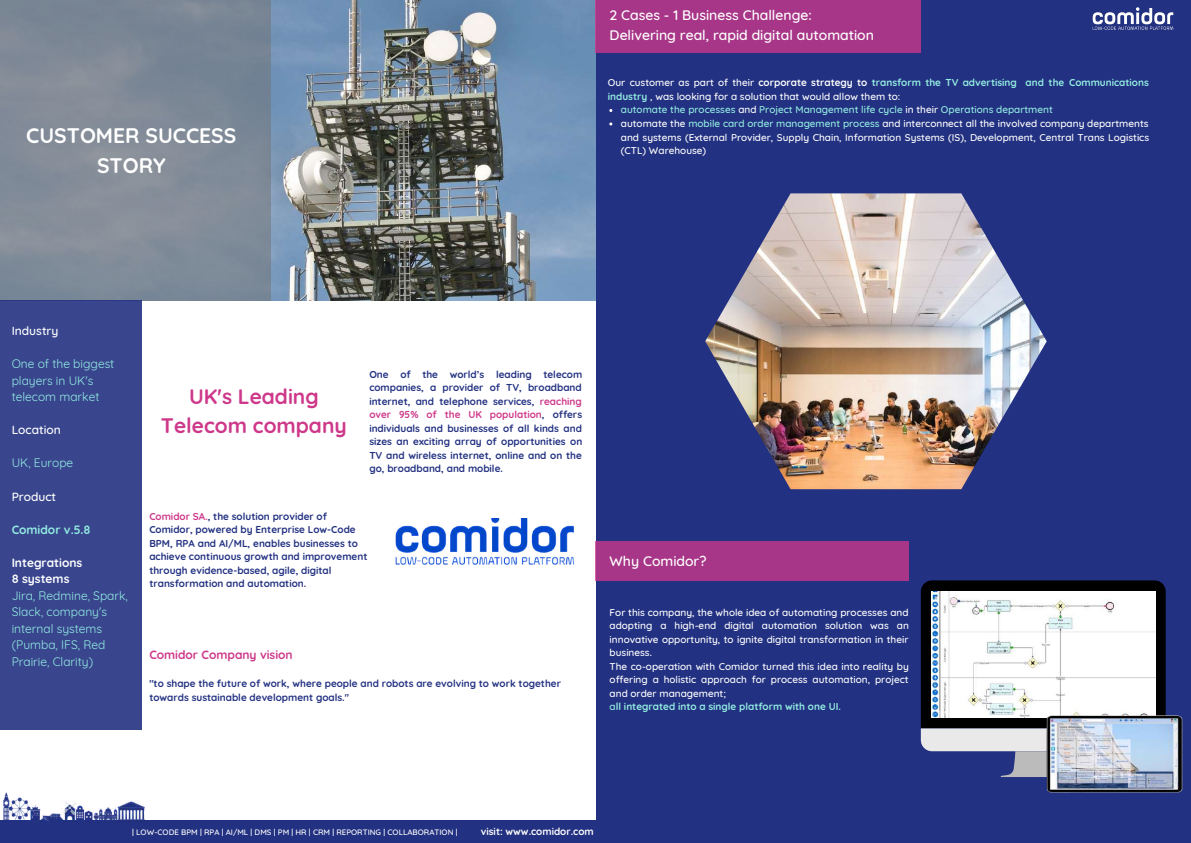
<style>
.page{position:relative;width:1191px;height:843px;background:#fff}
.page>*{position:absolute;margin:0;border:0;box-sizing:border-box;transform-origin:0 0}
.t1{font:700 21px/29.3px "Quicksand";color:#fff;text-align:center}
.t2{font:700 20.9px/29px "Quicksand";color:#ce388a;text-align:center}
.t3{font:500 14px/19.5px "Quicksand";color:#fff}
.t4{font:12px/16.5px "Quicksand";color:#93ede2}
.t5{font:500 12px "Quicksand";color:#fff}
.t6{font:700 12px/16.5px "Quicksand";color:#fff}
.t7{font:700 12px "Quicksand";color:#ce388a}
.t8{font:700 12px "Quicksand";color:#93ede2}
.t9{font:500 10px/13.5px "Quicksand";color:#fff}
.t10{font:700 10px/13.5px "Quicksand";color:#223181}
.t11{font:700 10px "Quicksand";color:#fff}
.t12{font:500 8px "Quicksand";color:#fff}
.s1{font-weight:700}
.s2{font-weight:700;color:#93ede2}
.s3{color:#93ede2}
.s4{color:#ce388a}
</style>
<div class="page">
<div style="left:0;top:820px;width:1190px;height:22px;background:#223181"></div>
<img style="left:270px;top:0;width:325px;height:300px">
<div style="left:596px;top:0;width:594px;height:842px;background:#223181"></div>
<div style="left:0;top:0;width:270px;height:300px;background:#808b98"></div>
<div style="left:0;top:300px;width:142px;height:429px;background:#39468e"></div>
<div style="left:595px;top:0;width:325px;height:53px;background:#a83688"></div>
<img style="left:705px;top:193px;width:341px;height:296px">
<div style="left:595px;top:541px;width:313px;height:39px;background:#a83688"></div>
<img style="left:3px;top:792px;width:142px;height:30px">
<svg style="left:920px;top:580px;width:245px;height:197px"></svg>
<img style="left:931px;top:591px;width:223px;height:126px">
<img style="left:1043px;top:700px;width:140px;height:93px">
<img style="left:395px;top:518px;width:179px;height:46px">
<img style="left:1092px;top:7px;width:81px;height:23px">
<h1 class="t1" style="left:26px;top:121px;width:211px">CUSTOMER SUCCESS<br>STORY</h1>
<h3 class="t3" style="left:609px;top:5px;width:266px">2 Cases - 1 Business Challenge:<br>Delivering real, rapid digital automation</h3>
<p class="t9" style="left:607px;top:76px;width:542px">Our customer as part of their <span class="s1">corporate strategy to</span> <span class="s2">transform the TV advertising and the Communications industry</span> , was looking for a solution that would allow them to:</p>
<p class="t9" style="left:620px;top:103px;width:530px"><span class="s3">automate the processes</span> and <span class="s3">Project Management life cycle</span> in their <span class="s3">Operations department<br></span>automate the <span class="s3">mobile card order management process</span> and interconnect all the involved company departments and systems (External Provider, Supply Chain, Information Systems (IS), Development, Central Trans Logistics (CTL) Warehouse)</p>
<p class="t5" style="left:12px;top:323px;width:48px">Industry</p>
<p class="t4" style="left:12px;top:355px;width:104px">One of the biggest players in UK's telecom market</p>
<p class="t5" style="left:12px;top:422px;width:51px">Location</p>
<p class="t4" style="left:12px;top:454px;width:63px">UK, Europe</p>
<p class="t5" style="left:12px;top:488px;width:46px">Product</p>
<p class="t8" style="left:12px;top:521px;width:80px">Comidor v.5.8</p>
<p class="t6" style="left:12px;top:553px;width:72px">Integrations<br>8 systems</p>
<p class="t4" style="left:12px;top:586px;width:118px">Jira, Redmine, Spark,<br>Slack, company's internal systems (Pumba, IFS, Red<br>Prairie, Clarity)</p>
<h2 class="t2" style="left:161px;top:381px;width:187px">UK's Leading<br>Telecom company</h2>
<p class="t10" style="left:369px;top:367px;width:214px;text-align:justify">One of the world’s leading telecom companies, a provider of TV, broadband internet, and telephone services, <span class="s4">reaching over 95% of the UK population</span>, offers individuals and businesses of all kinds and sizes an exciting array of opportunities on TV and wireless internet, online and on the go, broadband, and mobile.</p>
<p class="t10" style="left:149px;top:509px;width:220px"><span class="s4">Comidor SA.</span>, the solution provider of Comidor, powered by Enterprise Low-Code BPM, RPA and AI/ML, enables businesses to achieve continuous growth and improvement through evidence-based, agile, digital transformation and automation.</p>
<p class="t7" style="left:149px;top:646px;width:145px">Comidor Company vision</p>
<p class="t10" style="left:149px;top:676px;width:413px">"to shape the future of work, where people and robots are evolving to work together towards sustainable development goals."</p>
<h3 class="t3" style="left:609px;top:551px;width:98px">Why Comidor?</h3>
<p class="t9" style="left:609px;top:605px;width:301px">For this company, the whole idea of automating processes and adopting a high-end digital automation solution was an innovative opportunity, to ignite digital transformation in their business.<br>The co-operation with Comidor turned this idea into reality by offering a holistic approach for process automation, project and order management;<br><span class="s3">a</span><span class="s2">ll integrated into a single platform with one UI.</span></p>
<p class="t12" style="left:132px;top:827px;width:327px">| LOW-CODE BPM | RPA | AI/ML | DMS | PM | HR | CRM | REPORTING | COLLABORATION |</p>
<p class="t11" style="left:481px;top:824px;width:114px">visit: www.comidor.com</p>
</div>
